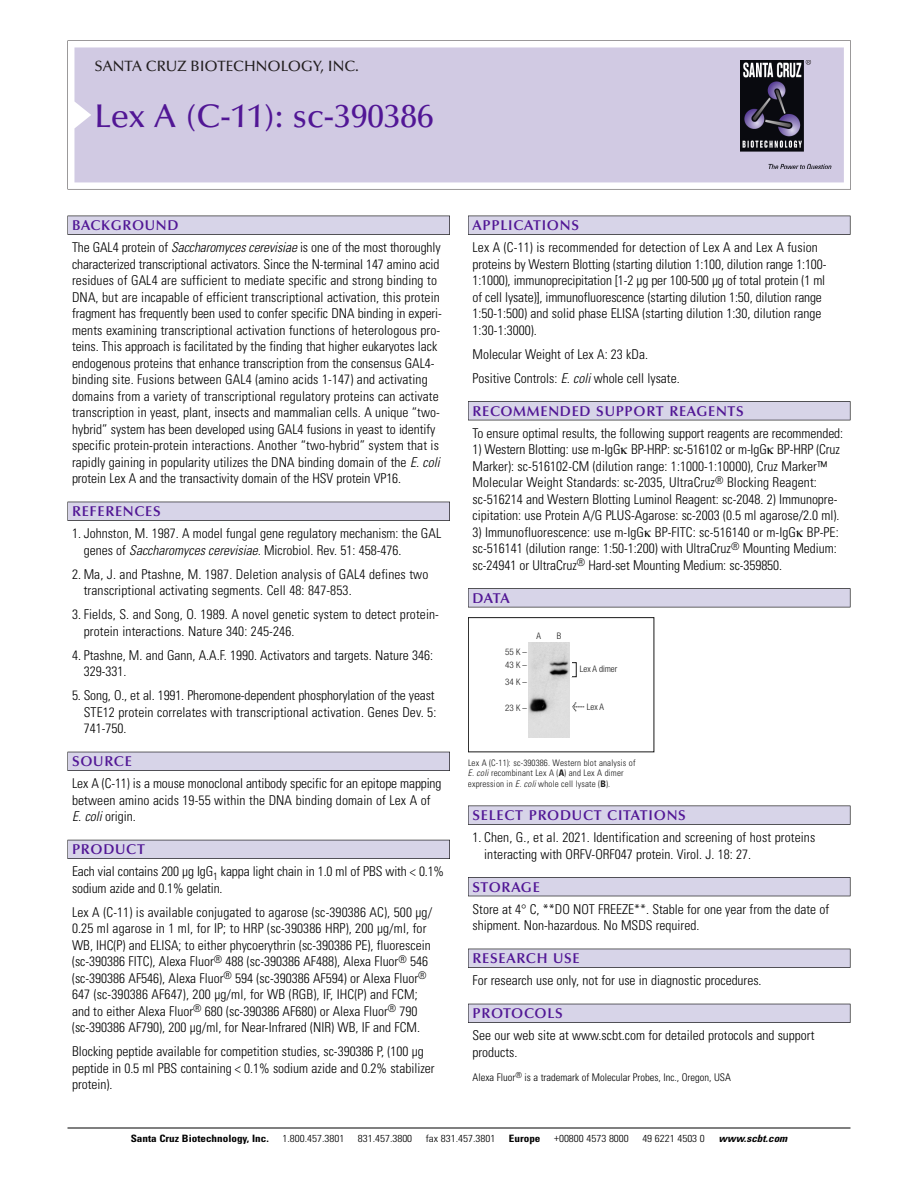
<style>
.page{position:relative;width:918px;height:1188px;background:#fff}
.page>*{position:absolute;margin:0;border:0;box-sizing:border-box;transform-origin:0 0}
.t1{font:500 33px "Optima";color:#511695}
.t2{font:500 15px "Optima";color:#231f20}
.t3{font:600 14.25px "Optima";letter-spacing:.05em;color:#511695}
.t4{font:300 condensed 13.5px/16.5px "Univers";color:#000}
.t5{font:300 condensed 10.5px "Univers";color:#000}
.t6{font:300 condensed 10.2px "Univers";color:#000;scale:1.1 1}
.t7{font:700 condensed 10.2px "Univers";color:#000;scale:1.1 1}
.t8{font:italic 700 condensed 10.2px "Univers";color:#000;scale:1.1 1}
.t9{font:300 condensed 9px/10.5px "Univers";letter-spacing:.015em;color:#191919}
.t10{font:300 condensed 9px/13px "Helvetica Neue";color:#191919}
.s1{font-style:italic}
.s2{font-family:"Meta Plus";font-weight:400;font-stretch:normal;font-size:10.5px}
.s3{font-weight:700}
</style>
<div class="page">
<svg style="left:74px;top:41px;width:777px;height:148px"></svg>
<div style="left:74px;top:47px;width:770px;height:135px;background:#d1cae3"></div>
<img style="left:741px;top:60px;width:90px;height:108px">
<div style="left:68px;top:216px;width:382px;height:19px;background:#535256"></div>
<div style="left:68px;top:216px;width:381px;height:18px;background:#d7d4e8"></div>
<div style="left:68px;top:502px;width:382px;height:19px;background:#525156"></div>
<div style="left:68px;top:502px;width:381px;height:18px;background:#d7d4e8"></div>
<div style="left:68px;top:752px;width:382px;height:19px;background:#515057"></div>
<div style="left:68px;top:752px;width:381px;height:18px;background:#d7d4e8"></div>
<div style="left:68px;top:840px;width:382px;height:19px;background:#535259"></div>
<div style="left:68px;top:840px;width:381px;height:18px;background:#d7d4e8"></div>
<div style="left:468px;top:216px;width:382px;height:19px;background:#535256"></div>
<div style="left:468px;top:216px;width:382px;height:18px;background:#d7d4e8"></div>
<div style="left:468px;top:401px;width:382px;height:19px;background:#515155"></div>
<div style="left:468px;top:402px;width:382px;height:18px;background:#d7d4e8"></div>
<div style="left:468px;top:588px;width:382px;height:19px;background:#545357"></div>
<div style="left:468px;top:589px;width:382px;height:18px;background:#d7d4e8"></div>
<div style="left:468px;top:806px;width:382px;height:19px;background:#545457"></div>
<div style="left:468px;top:806px;width:382px;height:18px;background:#d7d4e8"></div>
<div style="left:468px;top:877px;width:382px;height:19px;background:#515056"></div>
<div style="left:468px;top:878px;width:382px;height:18px;background:#d7d4e8"></div>
<div style="left:468px;top:949px;width:382px;height:19px;background:#525156"></div>
<div style="left:468px;top:949px;width:382px;height:18px;background:#d7d4e8"></div>
<div style="left:468px;top:1004px;width:382px;height:19px;background:#515057"></div>
<div style="left:468px;top:1004px;width:382px;height:18px;background:#d7d4e8"></div>
<hr style="left:68px;top:1128px;width:782px;height:1px;background:#000">
<div style="left:468px;top:617px;width:186px;height:135px;border:1px solid #191919"></div>
<img style="left:528px;top:642px;width:42px;height:96px">
<p class="t2" style="left:94px;top:60px;width:266px">SANTA CRUZ BIOTECHNOLOGY, INC.</p>
<h1 class="t1" style="left:94px;top:102px;width:341px">Lex A (C-11): sc-390386</h1>
<p class="t3" style="left:72px;top:219px;width:108px">BACKGROUND</p>
<p class="t4" style="left:72px;top:240px;width:372px">The GAL4 protein of <span class="s1">Saccharomycescerevisiae</span> is one of the most thoroughly characterized transcriptional activators. Since the N-terminal 147 amino acid residues of GAL4 are sufficient to mediate specific and strong binding to DNA, but are incapable of efficient transcriptional activation, this protein fragment has frequently been used to confer specific DNA binding in experi&shy;ments examining transcriptional activation functions of heterologous pro&shy;teins. This approach is facilitated by the finding that higher eukaryotes lack endogenous proteins that enhance transcription from the consensus GAL4- binding site. Fusions between GAL4 (amino acids 1-147) and activating domains from a variety of transcriptional regulatory proteins can activate transcription in yeast, plant, insects and mammalian cells. A unique “two&shy;hybrid” system has been developed using GAL4 fusions in yeast to identify specific protein-protein interactions. Another “two-hybrid” system that is rapidly gaining in popularity utilizes the DNA binding domain of the <span class="s1">E.coli </span>protein Lex A and the transactivity domain of the HSV protein VP16.</p>
<p class="t3" style="left:72px;top:505px;width:90px">REFERENCES</p>
<p class="t4" style="left:84px;top:526px;width:359px;text-indent:-12px">1. Johnston, M. 1987. A model fungal gene regulatory mechanism: the GAL genes of <span class="s1">Saccharomyces cerevisiae.</span>Microbiol. Rev. 51: 458-476.</p>
<p class="t4" style="left:84px;top:567px;width:346px;text-indent:-12px">2. Ma, J. and Ptashne, M. 1987. Deletion analysis of GAL4 defines two transcriptional activating segments. Cell 48: 847-853.</p>
<p class="t4" style="left:84px;top:607px;width:357px;text-indent:-12px">3. Fields, S. and Song, O. 1989. A novel genetic system to detect protein&shy;protein interactions. Nature 340: 245-246.</p>
<p class="t4" style="left:84px;top:648px;width:351px;text-indent:-12px">4. Ptashne, M. and Gann, A.A.F. 1990. Activators and targets. Nature 346:<br>329-331.</p>
<p class="t4" style="left:84px;top:688px;width:354px;text-indent:-12px">5. Song, O., et al. 1991. Pheromone-dependent phosphorylation of the yeast<br>STE12 protein correlates with transcriptional activation. Genes Dev. 5:<br>741-750.</p>
<p class="t3" style="left:72px;top:755px;width:61px">SOURCE</p>
<p class="t4" style="left:72px;top:777px;width:371px">Lex A (C-11) is a mouse monoclonal antibody specific for an epitope mapping between amino acids 19-55 within the DNA binding domain of Lex A of<br><span class="s1">E. coli</span>origin.</p>
<p class="t3" style="left:72px;top:843px;width:74px">PRODUCT</p>
<p class="t4" style="left:72px;top:865px;width:374px">Each vial contains 200 µg IgG<sub>1</sub> kappa light chain in 1.0 ml of PBS with &lt; 0.1% sodium azide and 0.1% gelatin.</p>
<p class="t4" style="left:72px;top:905px;width:362px">Lex A (C-11) is available conjugated to agarose (sc-390386 AC), 500 µg/ 0.25 ml agarose in 1 ml, for IP; to HRP (sc-390386 HRP), 200 µg/ml, for WB, IHC(P) and ELISA; to either phycoerythrin (sc-390386 PE), fluorescein (sc-390386 FITC), Alexa Fluor<sup>®</sup> 488 (sc-390386 AF488), Alexa Fluor<sup>®</sup> 546 (sc-390386 AF546), Alexa Fluor<sup>®</sup> 594 (sc-390386 AF594) or Alexa Fluor<sup>® </sup>647 (sc-390386 AF647), 200 µg/ml, for WB (RGB), IF, IHC(P) and FCM; and to either Alexa Fluor<sup>®</sup> 680 (sc-390386 AF680) or Alexa Fluor<sup>®</sup> 790 (sc-390386 AF790), 200 µg/ml, for Near-Infrared (NIR) WB, IF and FCM.</p>
<p class="t4" style="left:72px;top:1045px;width:364px">Blocking peptide available for competition studies, sc-390386 P, (100 µg peptide in 0.5 ml PBS containing &lt; 0.1% sodium azide and 0.2% stabilizer protein).</p>
<p class="t3" style="left:473px;top:219px;width:108px">APPLICATIONS</p>
<p class="t4" style="left:473px;top:240px;width:355px">Lex A (C-11) is recommended for detection of Lex A and Lex A fusion proteins by Western Blotting (starting dilution 1:100, dilution range 1:100- 1:1000), immunoprecipitation [1-2 µg per 100-500 µg of total protein (1 ml of cell lysate)], immunofluorescence (starting dilution 1:50, dilution range 1:50-1:500) and solid phase ELISA (starting dilution 1:30, dilution range 1:30-1:3000).</p>
<p class="t4" style="left:473px;top:343px;width:209px;line-height:24px">Molecular Weight of Lex A: 23 kDa.<br>Positive Controls: <span class="s1">E.coli</span>whole cell lysate.</p>
<p class="t3" style="left:473px;top:405px;width:273px">RECOMMENDED SUPPORT REAGENTS</p>
<p class="t4" style="left:473px;top:426px;width:372px">To ensure optimal results, the following support reagents are recommended:</p>
<p class="t4" style="left:473px;top:442px;width:369px">1) Western Blotting: use m-IgG BP-HRP: sc-516102 or m-IgG BP-HRP (Cruz Marker): sc-516102-CM (dilution range: 1:1000-1:10000), Cruz Marker™ Molecular Weight Standards: sc-2035, UltraCruz<sup>®</sup> Blocking Reagent: sc-516214 and Western Blotting Luminol Reagent: sc-2048. 2) Immunopre&shy;cipitation: use Protein A/G PLUS-Agarose: sc-2003 (0.5 ml agarose/2.0 ml).</p>
<p class="t4" style="left:473px;top:525px;width:368px">3) Immunofluorescence: use m-IgG BP-FITC: sc-516140 or m-IgG BP-PE: sc-516141 (dilution range: 1:50-1:200) with UltraCruz<sup>®</sup> Mounting Medium: sc-24941 or UltraCruz<sup>®</sup> Hard-set Mounting Medium: sc-359850.</p>
<p class="t3" style="left:473px;top:592px;width:39px">DATA</p>
<p class="t10" style="left:505px;top:646px;width:23px">55K–<br>43K–</p>
<p class="t10" style="left:505px;top:677px;width:23px">34K–</p>
<p class="t10" style="left:505px;top:702px;width:23px">23K–</p>
<p class="t10" style="left:537px;top:630px;width:6px">A</p>
<p class="t10" style="left:557px;top:630px;width:6px">B</p>
<p class="t10" style="left:580px;top:663px;width:39px">Lex A dimer</p>
<p class="t10" style="left:572px;top:701px;width:33px"><span class="s2">&lt;</span> LexA</p>
<p class="t9" style="left:468px;top:758px;width:169px">Lex A (C-11): sc-390386. Western blot analysis of<br><span class="s1">E. coli</span> recombinant Lex A (<span class="s3">A</span>) and Lex A dimer expression in <span class="s1">E. coli</span> whole cell lysate (<span class="s3">B</span>).</p>
<p class="t3" style="left:473px;top:809px;width:215px">SELECT PRODUCT CITATIONS</p>
<p class="t4" style="left:484px;top:830px;width:333px;text-indent:-12px">1. Chen, G., et al. 2021. Identification and screening of host proteins interacting with ORFV-ORF047 protein. Virol. J. 18: 27.</p>
<p class="t3" style="left:473px;top:881px;width:69px">STORAGE</p>
<p class="t4" style="left:473px;top:902px;width:358px">Store at 4° C, **DO NOT FREEZE**. Stable for one year from the date of shipment. Non-hazardous. No MSDS required.</p>
<p class="t3" style="left:473px;top:952px;width:109px">RESEARCH USE</p>
<p class="t4" style="left:473px;top:973px;width:291px">For research use only, not for use in diagnostic procedures.</p>
<p class="t3" style="left:473px;top:1007px;width:92px">PROTOCOLS</p>
<p class="t4" style="left:473px;top:1029px;width:343px">See our web site at www.scbt.com for detailed protocols and support products.</p>
<p class="t5" style="left:473px;top:1073px;width:260px">Alexa Fluor<sup>®</sup> is a trademark of Molecular Probes, Inc., Oregon, USA</p>
<p class="t7" style="left:131px;top:1135px;width:127px">Santa Cruz Biotechnology, Inc.</p>
<p class="t6" style="left:282px;top:1135px;width:58px">1.800.457.3801</p>
<p class="t6" style="left:358px;top:1135px;width:51px">831.457.3800</p>
<p class="t6" style="left:426px;top:1135px;width:65px">fax 831.457.3801</p>
<p class="t7" style="left:509px;top:1135px;width:30px">Europe</p>
<p class="t6" style="left:554px;top:1135px;width:69px">+00800 4573 8000</p>
<p class="t6" style="left:642px;top:1135px;width:58px">49 6221 4503 0</p>
<p class="t8" style="left:719px;top:1135px;width:66px">www.scbt.com</p>
</div>
